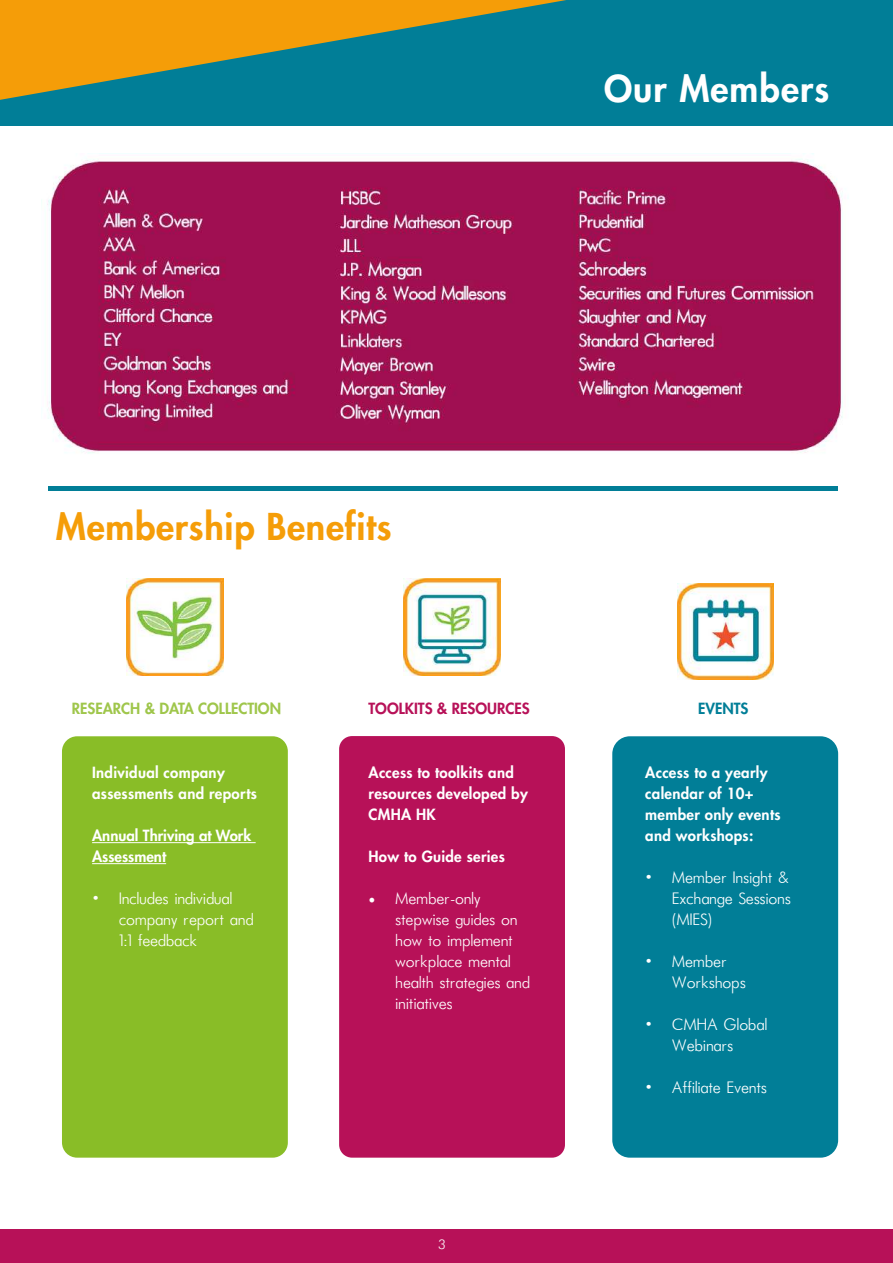
<style>
.page{position:relative;width:893px;height:1263px;background:#fff}
.page>*{position:absolute;margin:0;border:0;box-sizing:border-box;transform-origin:0 0}
.t1{font:800 36px "Futura";letter-spacing:.02em;color:#f59d08}
.t2{font:800 36px "Futura";letter-spacing:.03em;color:#fff}
.t3{font:300 18px/21px "Futura";letter-spacing:.02em;color:#fff}
.t4{font:800 15px/21px "Futura";letter-spacing:.02em;color:#fff}
.t5{font:800 15px/21px "Futura";color:#fff}
.t6{font:800 15px "Futura";color:#9fc64b}
.t7{font:800 15px "Futura";color:#b71158}
.t8{font:800 15px "Futura";color:#017e97}
.t9{font:300 15px "Futura";color:#fff}
.s1{font-family:"Minion Pro";font-weight:400}
</style>
<div class="page">
<div style="left:0;top:1229px;width:893px;height:34px;background:#b71158"></div>
<div style="left:62px;top:736px;width:226px;height:422px;background:#89bd27;border-radius:15px"></div>
<div style="left:612px;top:736px;width:226px;height:422px;background:#017e97;border-radius:18px"></div>
<div style="left:339px;top:736px;width:226px;height:422px;background:#b71158;border-radius:13px"></div>
<div style="left:0;top:0;width:893px;height:125px;background:#017e97"></div>
<hr style="left:48px;top:487px;width:790px;height:4px;background:#017e97">
<svg style="left:0;top:0;width:566px;height:100px"></svg>
<hr style="left:92px;top:842px;width:164px;height:1px;background:#fff">
<hr style="left:92px;top:863px;width:74px;height:1px;background:#fff">
<img style="left:404px;top:579px;width:96px;height:96px">
<img style="left:677px;top:583px;width:96px;height:97px">
<img style="left:127px;top:579px;width:96px;height:96px">
<img style="left:41px;top:153px;width:802px;height:301px">
<h1 class="t1" style="left:56px;top:504px;width:337px">Membership Benefits</h1>
<h1 class="t2" style="left:604px;top:66px;width:227px">Our Members</h1>
<p class="t6" style="left:72px;top:699px;width:211px">RESEARCH &amp; DATA COLLECTION</p>
<p class="t7" style="left:369px;top:699px;width:163px">TOOLKITS &amp; RESOURCES</p>
<p class="t8" style="left:698px;top:699px;width:52px">EVENTS</p>
<p class="t4" style="left:92px;top:762px;width:166px">Individual company assessments and reports</p>
<p class="t5" style="left:92px;top:825px;width:161px">Annual Thriving at Work<br>Assessment</p>
<p class="t3" style="left:119px;top:889px;width:136px;text-indent:-27px">• Includes individual company report and<br>1:1 feedback</p>
<p class="t4" style="left:369px;top:762px;width:161px">Access to toolkits and resources developed by<br>CMHA HK</p>
<p class="t4" style="left:369px;top:846px;width:138px">How to Guide series</p>
<p class="t3" style="left:396px;top:889px;width:136px;text-indent:-27px"><span class="s1">•</span> Member-only stepwise guides on how to implement workplace mental health strategies and initiatives</p>
<p class="t9" style="left:438px;top:1237px;width:9px">3</p>
<p class="t4" style="left:645px;top:762px;width:137px">Access to a yearly calendar of 10+ member only events and workshops:</p>
<p class="t3" style="left:672px;top:868px;width:120px;text-align:justify;text-indent:-27px">• Member Insight &amp; Exchange Sessions (MIES)</p>
<p class="t3" style="left:672px;top:952px;width:75px;text-indent:-27px">• Member<br>Workshops</p>
<p class="t3" style="left:645px;top:1015px;width:123px;text-align:center">• CMHA Global<br>Webinars</p>
<p class="t3" style="left:645px;top:1078px;width:123px">• Affiliate Events</p>
</div>
